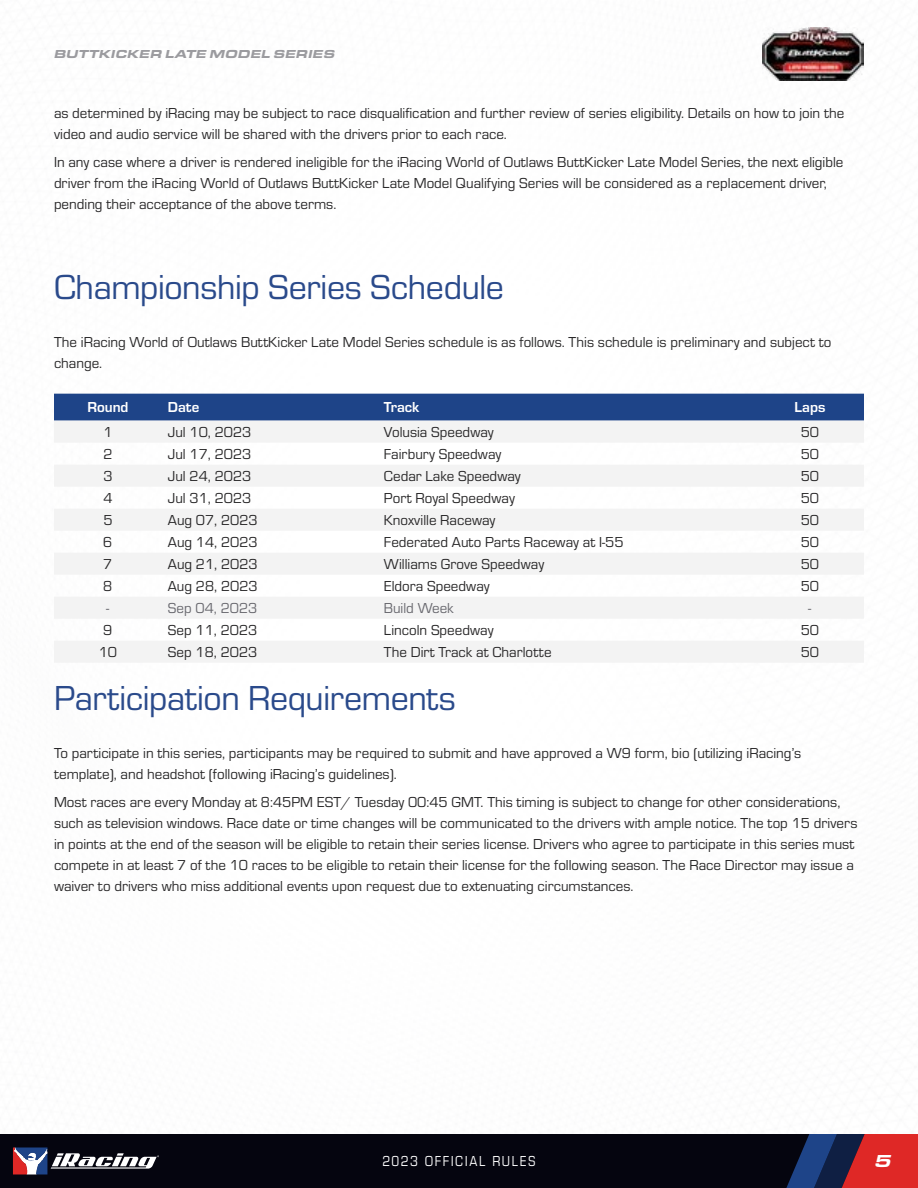
<style>
.page{position:relative;width:918px;height:1188px;background:#fff}
.page>*{position:absolute;margin:0;border:0;box-sizing:border-box;transform-origin:0 0}
.t1{font:36px "Eurostile";letter-spacing:-.01em;color:#2a4a8b}
.t2{font:italic 900 18px "Eurostile Ext";color:#fff}
.t3{font:15px/21px "Eurostile";color:#292829}
.t4{font:15px "Eurostile";color:#69696f}
.t5{font:700 15px "Eurostile";color:#fff}
.t6{font:15px "Eurostile Con";letter-spacing:.1em;color:#fff}
.t7{font:italic 900 12px "Eurostile Ext";color:#9b9b9f}
</style>
<div class="page">
<img style="left:762px;top:27px;width:102px;height:54px">
<div style="left:0;top:1134px;width:918px;height:54px;background:#05050f"></div>
<svg style="left:786px;top:1134px;width:132px;height:54px;background:#77283e"></svg>
<svg style="left:13px;top:1148px;width:146px;height:26px"></svg>
<div style="left:54px;top:394px;width:810px;height:27px;background:#1e4488"></div>
<svg style="left:54px;top:421px;width:810px;height:241px;fill:#f3f3f3"></svg>
<p class="t7" style="left:54px;top:45px;width:283px">BUTTKICKER LATE MODEL SERIES</p>
<p class="t3" style="left:54px;top:102px;width:792px">as determined by iRacing may be subject to race disqualification and further review of series eligibility. Details on how to join the video and audio service will be shared with the drivers prior to each race.</p>
<p class="t3" style="left:54px;top:151px;width:791px">In any case where a driver is rendered ineligible for the iRacing World of Outlaws ButtKicker Late Model Series, the next eligible driver from the iRacing World of Outlaws ButtKicker Late Model Qualifying Series will be considered as a replacement driver, pending their acceptance of the above terms.</p>
<h1 class="t1" style="left:54px;top:262px;width:451px">Championship Series Schedule</h1>
<p class="t3" style="left:54px;top:331px;width:779px">The iRacing World of Outlaws ButtKicker Late Model Series schedule is as follows. This schedule is preliminary and subject to change.</p>
<p class="t5" style="left:87px;top:396px;width:43px">Round</p>
<p class="t5" style="left:168px;top:396px;width:33px">Date</p>
<p class="t5" style="left:384px;top:396px;width:37px">Track</p>
<p class="t5" style="left:794px;top:396px;width:33px">Laps</p>
<p class="t3" style="left:103px;top:420px;width:11px">1</p>
<p class="t3" style="left:168px;top:420px;width:85px">Jul 10, 2023</p>
<p class="t3" style="left:384px;top:420px;width:111px">Volusia Speedway</p>
<p class="t3" style="left:801px;top:420px;width:20px">50</p>
<p class="t3" style="left:103px;top:442px;width:11px">2</p>
<p class="t3" style="left:168px;top:442px;width:85px">Jul 17, 2023</p>
<p class="t3" style="left:384px;top:442px;width:119px">Fairbury Speedway</p>
<p class="t3" style="left:801px;top:442px;width:20px">50</p>
<p class="t3" style="left:103px;top:464px;width:11px">3</p>
<p class="t3" style="left:168px;top:464px;width:85px">Jul 24, 2023</p>
<p class="t3" style="left:384px;top:464px;width:138px">Cedar Lake Speedway</p>
<p class="t3" style="left:801px;top:464px;width:20px">50</p>
<p class="t3" style="left:103px;top:486px;width:11px">4</p>
<p class="t3" style="left:168px;top:486px;width:85px">Jul 31, 2023</p>
<p class="t3" style="left:384px;top:486px;width:132px">Port Royal Speedway</p>
<p class="t3" style="left:801px;top:486px;width:20px">50</p>
<p class="t3" style="left:103px;top:508px;width:11px">5</p>
<p class="t3" style="left:168px;top:508px;width:91px">Aug 07, 2023</p>
<p class="t3" style="left:384px;top:508px;width:113px">Knoxville Raceway</p>
<p class="t3" style="left:801px;top:508px;width:20px">50</p>
<p class="t3" style="left:103px;top:530px;width:11px">6</p>
<p class="t3" style="left:168px;top:530px;width:91px">Aug 14, 2023</p>
<p class="t3" style="left:384px;top:530px;width:241px">Federated Auto Parts Raceway at I-55</p>
<p class="t3" style="left:801px;top:530px;width:20px">50</p>
<p class="t3" style="left:103px;top:553px;width:11px">7</p>
<p class="t3" style="left:168px;top:553px;width:91px">Aug 21, 2023</p>
<p class="t3" style="left:384px;top:553px;width:162px">Williams Grove Speedway</p>
<p class="t3" style="left:801px;top:553px;width:20px">50</p>
<p class="t3" style="left:103px;top:575px;width:11px">8</p>
<p class="t3" style="left:168px;top:575px;width:91px">Aug 28, 2023</p>
<p class="t3" style="left:384px;top:575px;width:107px">Eldora Speedway</p>
<p class="t3" style="left:801px;top:575px;width:20px">50</p>
<p class="t4" style="left:106px;top:598px;width:5px">-</p>
<p class="t4" style="left:168px;top:598px;width:91px">Sep 04, 2023</p>
<p class="t4" style="left:384px;top:598px;width:71px">Build Week</p>
<p class="t4" style="left:808px;top:598px;width:5px">-</p>
<p class="t3" style="left:103px;top:619px;width:11px">9</p>
<p class="t3" style="left:168px;top:619px;width:91px">Sep 11, 2023</p>
<p class="t3" style="left:384px;top:619px;width:111px">Lincoln Speedway</p>
<p class="t3" style="left:801px;top:619px;width:20px">50</p>
<p class="t3" style="left:99px;top:641px;width:20px">10</p>
<p class="t3" style="left:168px;top:641px;width:91px">Sep 18, 2023</p>
<p class="t3" style="left:384px;top:641px;width:169px">The Dirt Track at Charlotte</p>
<p class="t3" style="left:801px;top:641px;width:20px">50</p>
<h1 class="t1" style="left:54px;top:673px;width:403px">Participation Requirements</h1>
<p class="t3" style="left:54px;top:742px;width:749px">To participate in this series, participants may be required to submit and have approved a W9 form, bio (utilizing iRacing’s template), and headshot (following iRacing’s guidelines).</p>
<p class="t3" style="left:54px;top:790px;width:805px">Most races are every Monday at 8:45PM EST/ Tuesday 00:45 GMT. This timing is subject to change for other considerations, such as television windows. Race date or time changes will be communicated to the drivers with ample notice. The top 15 drivers in points at the end of the season will be eligible to retain their series license. Drivers who agree to participate in this series must compete in at least 7 of the 10 races to be eligible to retain their license for the following season. The Race Director may issue a waiver to drivers who miss additional events upon request due to extenuating circumstances.</p>
<p class="t6" style="left:382px;top:1151px;width:155px">2023 OFFICIAL RULES</p>
<p class="t2" style="left:875px;top:1147px;width:19px">5</p>
</div>
